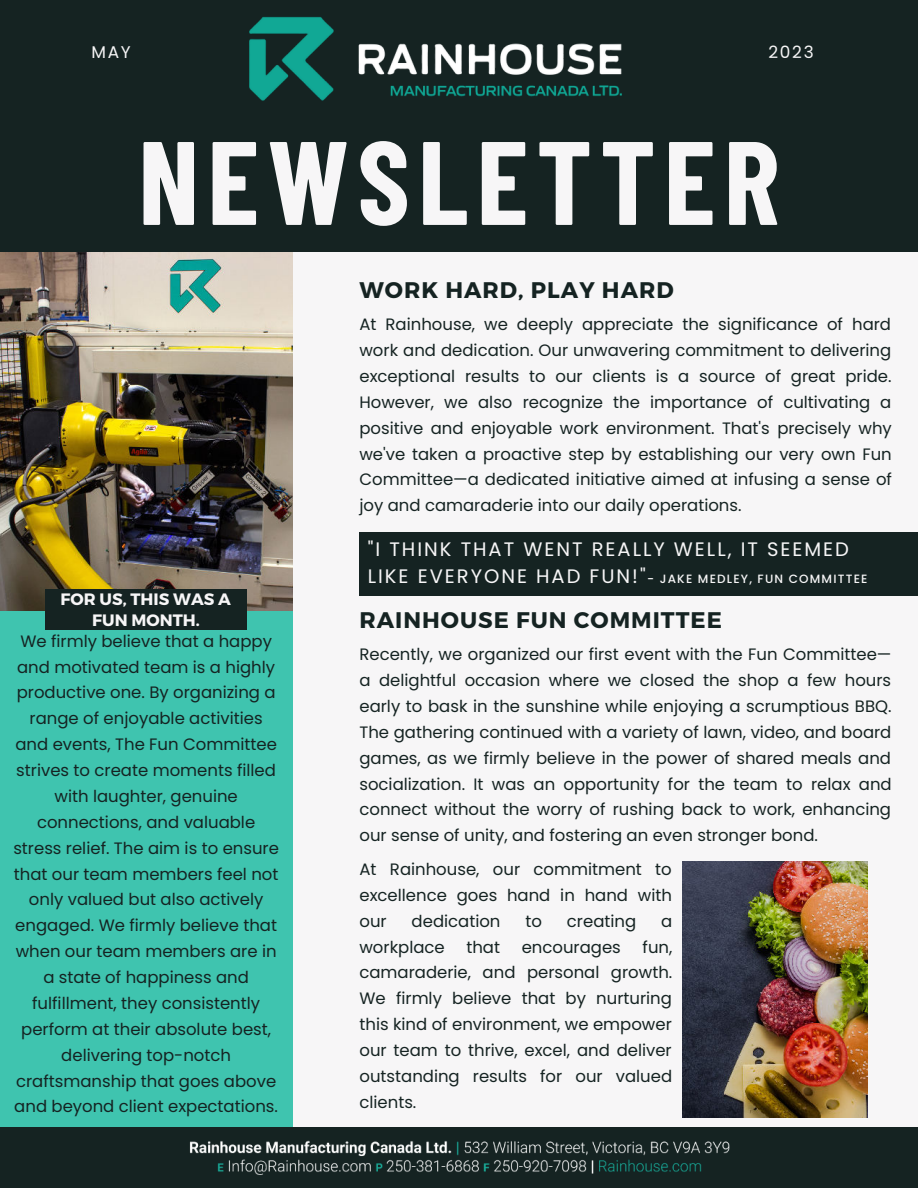
<style>
.page{position:relative;width:918px;height:1188px;background:#f7f6f7}
.page>*{position:absolute;margin:0;border:0;box-sizing:border-box;transform-origin:0 0}
.t1{font:700 118.5px "Barlow Condensed";letter-spacing:.07em;color:#f7f6f7}
.t2{font:700 22.5px "Montserrat";letter-spacing:.045em;color:#152322}
.t3{font:19.5px "Poppins";letter-spacing:.1em;color:#f7f6f7}
.t4{font:16.95px "Poppins";letter-spacing:.1em;color:#f7f6f7}
.t5{font:16.5px/25.8px "Poppins";color:#152322;text-align:justify}
.t6{font:700 16.5px/21.3px "Montserrat";color:#f7f6f7;text-align:center}
.t7{font:500 12px "Poppins";letter-spacing:.1em;color:#f7f6f7}
.s1{font-weight:400;font-size:19.5px}
</style>
<div class="page">
<img style="left:682px;top:861px;width:186px;height:257px">
<img style="left:0;top:252px;width:292px;height:359px">
<div style="left:0;top:611px;width:292px;height:516px;background:#3fc4af"></div>
<div style="left:0;top:1127px;width:918px;height:61px;background:#152322"></div>
<div style="left:0;top:0;width:918px;height:252px;background:#152322"></div>
<img style="left:249px;top:17px;width:373px;height:84px">
<img style="left:190px;top:1140px;width:540px;height:35px">
<div style="left:359px;top:532px;width:559px;height:64px;background:#152322"></div>
<div style="left:45px;top:589px;width:202px;height:41px;background:#152322"></div>
<p class="t4" style="left:91px;top:42px;width:41px">MAY</p>
<p class="t4" style="left:768px;top:42px;width:47px">2023</p>
<h1 class="t1" style="left:138px;top:98px;width:643px">NEWSLETTER</h1>
<h2 class="t2" style="left:359px;top:276px;width:316px">WORK HARD, PLAY HARD</h2>
<p class="t5" style="left:359px;top:312px;width:534px">At Rainhouse, we deeply appreciate the significance of hard work and dedication. Our unwavering commitment to delivering exceptional results to our clients is a source of great pride.<br>However, we also recognize the importance of cultivating a positive and enjoyable work environment. That's precisely why we've taken a proactive step by establishing our very own Fun Committee—a dedicated initiative aimed at infusing a sense of joy and camaraderie into our daily operations.</p>
<p class="t3" style="left:368px;top:538px;width:483px">"I THINK THAT WENT REALLY WELL, IT SEEMED</p>
<p class="t7" style="left:368px;top:572px;width:501px"><span class="s1">LIKE EVERYONE HAD FUN!"</span> - JAKE MEDLEY, FUN COMMITTEE</p>
<p class="t6" style="left:61px;top:589px;width:172px">FOR US, THIS WAS A<br>FUN MONTH.</p>
<p class="t5" style="left:13px;top:628px;width:267px;text-align:center">We firmly believe that a happy and motivated team is a highly productive one. By organizing a range of enjoyable activities and events, The Fun Committee strives to create moments filled with laughter, genuine connections, and valuable stress relief. The aim is to ensure that our team members feel not only valued but also actively engaged. We firmly believe that when our team members are in a state of happiness and fulfillment, they consistently perform at their absolute best, delivering top-notch craftsmanship that goes above and beyond client expectations.</p>
<h2 class="t2" style="left:359px;top:606px;width:364px">RAINHOUSE FUN COMMITTEE</h2>
<p class="t5" style="left:359px;top:642px;width:534px">Recently, we organized our first event with the Fun Committee— a delightful occasion where we closed the shop a few hours early to bask in the sunshine while enjoying a scrumptious BBQ.<br>The gathering continued with a variety of lawn, video, and board games, as we firmly believe in the power of shared meals and socialization. It was an opportunity for the team to relax and connect without the worry of rushing back to work, enhancing our sense of unity, and fostering an even stronger bond.</p>
<p class="t5" style="left:359px;top:856px;width:314px">At Rainhouse, our commitment to excellence goes hand in hand with our</p>
<p class="t5" style="left:412px;top:908px;width:90px">dedication</p>
<p class="t5" style="left:525px;top:908px;width:18px">to</p>
<p class="t5" style="left:567px;top:908px;width:71px">creating</p>
<p class="t5" style="left:661px;top:908px;width:13px">a</p>
<p class="t5" style="left:359px;top:934px;width:87px">workplace</p>
<p class="t5" style="left:466px;top:934px;width:35px">that</p>
<p class="t5" style="left:522px;top:934px;width:101px">encourages</p>
<p class="t5" style="left:359px;top:934px;width:314px;text-indent:283px">fun, camaraderie, and personal growth.<br>We firmly believe that by nurturing this kind of environment, we empower our team to thrive, excel, and deliver outstanding results for our valued clients.</p>
</div>
